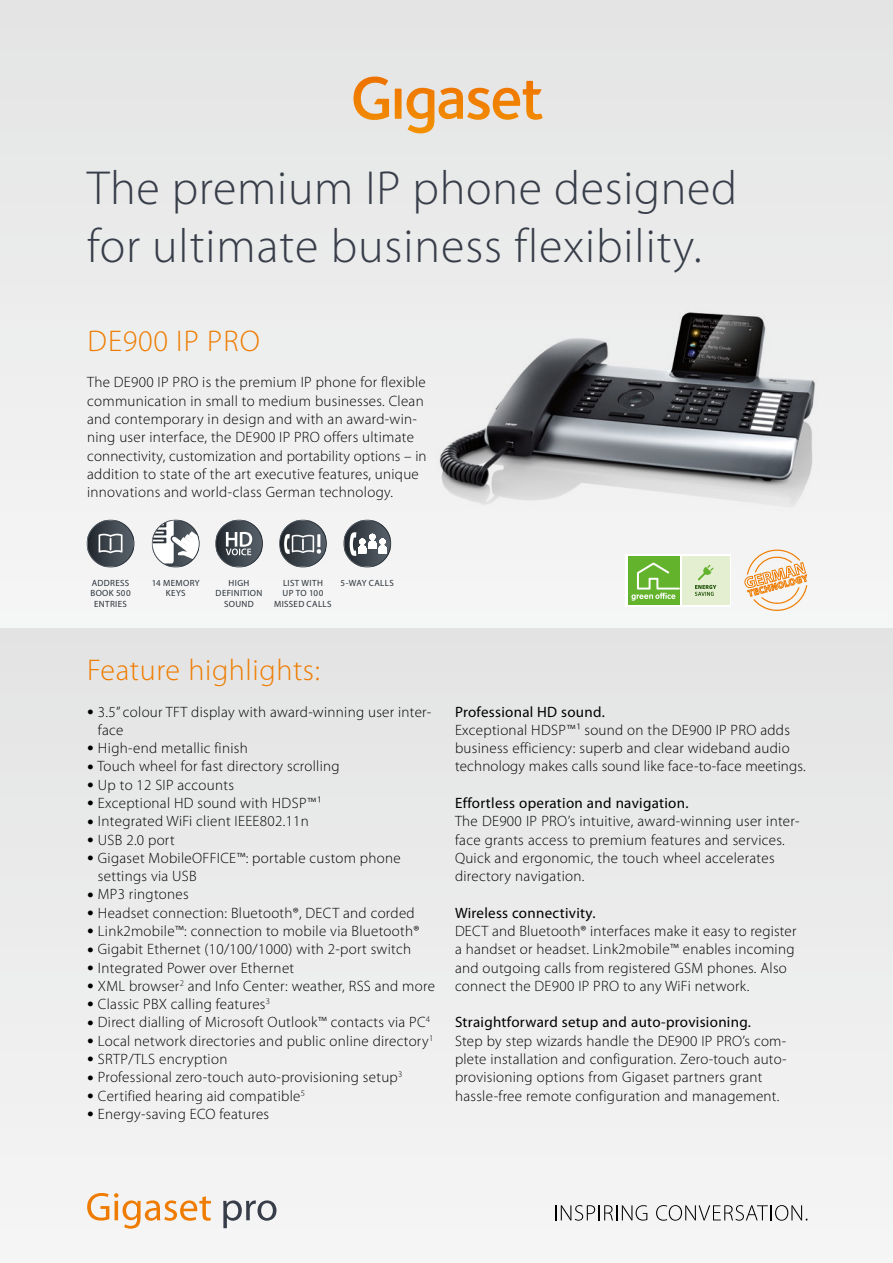
<style>
.page{position:relative;width:893px;height:1263px;background:#fff}
.page>*{position:absolute;margin:0;border:0;box-sizing:border-box;transform-origin:0 0}
.t1{font:300 48px/57.6px "Myriad Pro";letter-spacing:.015em;color:#373d49}
.t2{font:300 30px "Myriad Pro";letter-spacing:.02em;color:#ef7c00}
.t3{font:300 30px "Myriad Pro";letter-spacing:.04em;color:#ef7c00}
.t4{font:300 15px/18.3px "Myriad Pro";letter-spacing:.02em;color:#000}
.t5{font:15px "Myriad Pro";letter-spacing:.02em;color:#000}
.t6{font:9px/10.5px "Myriad Pro";letter-spacing:.04em;color:#2a3138;text-align:center}
.s1{font-size:27px}
</style>
<div class="page">
<div style="left:0;top:0;width:893px;height:628px;background:#ebebeb"></div>
<div style="left:0;top:629px;width:893px;height:634px;background:#ececec"></div>
<svg style="left:353px;top:77px;width:190px;height:56px"></svg>
<svg style="left:87px;top:1193px;width:124px;height:36px"></svg>
<svg style="left:223px;top:1200px;width:53px;height:28px"></svg>
<svg style="left:555px;top:1205px;width:92px;height:16px"></svg>
<svg style="left:656px;top:1205px;width:151px;height:16px"></svg>
<img style="left:444px;top:312px;width:371px;height:191px">
<img style="left:440px;top:313px;width:374px;height:173px">
<svg style="left:87px;top:520px;width:47px;height:47px"></svg>
<svg style="left:215px;top:520px;width:48px;height:47px"></svg>
<svg style="left:152px;top:520px;width:48px;height:47px"></svg>
<svg style="left:279px;top:520px;width:48px;height:47px"></svg>
<svg style="left:343px;top:520px;width:48px;height:47px"></svg>
<svg style="left:744px;top:549px;width:63px;height:64px"></svg>
<svg style="left:626px;top:554px;width:105px;height:52px"></svg>
<div style="left:682px;top:556px;width:47px;height:48px;background:#e4eed1"></div>
<div style="left:628px;top:556px;width:51px;height:48px;background:#64b32d"></div>
<svg style="left:631px;top:562px;width:49px;height:39px"></svg>
<svg style="left:695px;top:565px;width:21px;height:31px"></svg>
<h1 class="t1" style="left:87px;top:159px;width:652px">The premium IP phone designed for ultimate business flexibility.</h1>
<h2 class="t3" style="left:87px;top:323px;width:174px">DE900 IP PRO</h2>
<p class="t4" style="left:87px;top:373px;width:341px">The DE900 IP PRO is the premium IP phone for flexible communication in small to medium businesses. Clean and contemporary in design and with an award-win&shy;ning user interface, the DE900 IP PRO offers ultimate connectivity, customization and portability options – in addition to state of the art executive features, unique innovations and world-class German technology.</p>
<p class="t6" style="left:90px;top:577px;width:42px">ADDRESS<br>BOOK 500<br>ENTRIES</p>
<p class="t6" style="left:152px;top:577px;width:49px">14 MEMORY<br>KEYS</p>
<p class="t6" style="left:216px;top:577px;width:48px">HIGH<br>DEFINITION<br>SOUND</p>
<p class="t6" style="left:274px;top:577px;width:59px">LIST WITH<br>UP TO 100<br>MISSED CALLS</p>
<p class="t6" style="left:341px;top:577px;width:55px">5-WAY CALLS</p>
<h2 class="t2" style="left:87px;top:652px;width:234px">Feature highlights:</h2>
<p class="t4" style="left:98px;top:702px;width:335px;text-indent:-11px"><span class="s1">•</span> 3.5” colour TFT display with award-winning user inter&shy;face</p>
<p class="t4" style="left:87px;top:739px;width:162px"><span class="s1">•</span> High-end metallic finish</p>
<p class="t4" style="left:87px;top:757px;width:254px"><span class="s1">•</span> Touch wheel for fast directory scrolling</p>
<p class="t4" style="left:87px;top:775px;width:148px"><span class="s1">•</span> Up to 12 SIP accounts</p>
<p class="t4" style="left:87px;top:794px;width:235px"><span class="s1">•</span> Exceptional HD sound with HDSP™1</p>
<p class="t4" style="left:87px;top:812px;width:223px"><span class="s1">•</span> Integrated WiFi client IEEE802.11n</p>
<p class="t4" style="left:87px;top:830px;width:89px"><span class="s1">•</span> USB 2.0 port</p>
<p class="t4" style="left:98px;top:848px;width:304px;text-indent:-11px"><span class="s1">•</span> Gigaset MobileOFFICE™: portable custom phone settings via USB</p>
<p class="t4" style="left:87px;top:885px;width:103px"><span class="s1">•</span> MP3 ringtones</p>
<p class="t4" style="left:87px;top:903px;width:329px"><span class="s1">•</span> Headset connection: Bluetooth®, DECT and corded</p>
<p class="t4" style="left:87px;top:922px;width:334px"><span class="s1">•</span> Link2mobile™: connection to mobile via Bluetooth®</p>
<p class="t4" style="left:87px;top:940px;width:325px"><span class="s1">•</span> Gigabit Ethernet (10/100/1000) with 2-port switch</p>
<p class="t4" style="left:87px;top:958px;width:209px"><span class="s1">•</span> Integrated Power over Ethernet</p>
<p class="t4" style="left:87px;top:976px;width:349px"><span class="s1">•</span> XML browser<sup>2</sup> and Info Center: weather, RSS and more</p>
<p class="t4" style="left:87px;top:995px;width:184px"><span class="s1">•</span> Classic PBX calling features<sup>3</sup></p>
<p class="t4" style="left:87px;top:1013px;width:344px"><span class="s1">•</span> Direct dialling of Microsoft Outlook™ contacts via PC<sup>4</sup></p>
<p class="t4" style="left:87px;top:1031px;width:348px"><span class="s1">•</span> Local network directories and public online directory<sup>1</sup></p>
<p class="t4" style="left:87px;top:1050px;width:142px"><span class="s1">•</span> SRTP/TLS encryption</p>
<p class="t4" style="left:87px;top:1068px;width:317px"><span class="s1">•</span> Professional zero-touch auto-provisioning setup<sup>3</sup></p>
<p class="t4" style="left:87px;top:1086px;width:219px"><span class="s1">•</span> Certified hearing aid compatible<sup>5</sup></p>
<p class="t4" style="left:87px;top:1104px;width:184px"><span class="s1">•</span> Energy-saving ECO features</p>
<p class="t5" style="left:455px;top:702px;width:151px">Professional HD sound.</p>
<p class="t4" style="left:455px;top:720px;width:352px">Exceptional HDSP™1 sound on the DE900 IP PRO adds business efficiency: superb and clear wideband audio technology makes calls sound like face-to-face meetings.</p>
<p class="t5" style="left:455px;top:794px;width:235px">Effortless operation and navigation.</p>
<p class="t4" style="left:455px;top:812px;width:346px">The DE900 IP PRO’s intuitive, award-winning user inter&shy;face grants access to premium features and services.<br>Quick and ergonomic, the touch wheel accelerates directory navigation.</p>
<p class="t5" style="left:455px;top:903px;width:142px">Wireless connectivity.</p>
<p class="t4" style="left:455px;top:922px;width:343px">DECT and Bluetooth® interfaces make it easy to register a handset or headset. Link2mobile™ enables incoming and outgoing calls from registered GSM phones. Also connect the DE900 IP PRO to any WiFi network.</p>
<p class="t5" style="left:455px;top:1013px;width:297px">Straightforward setup and auto-provisioning.</p>
<p class="t4" style="left:455px;top:1031px;width:333px">Step by step wizards handle the DE900 IP PRO’s com&shy;plete installation and configuration. Zero-touch auto&shy;provisioning options from Gigaset partners grant hassle-free remote configuration and management.</p>
</div>
